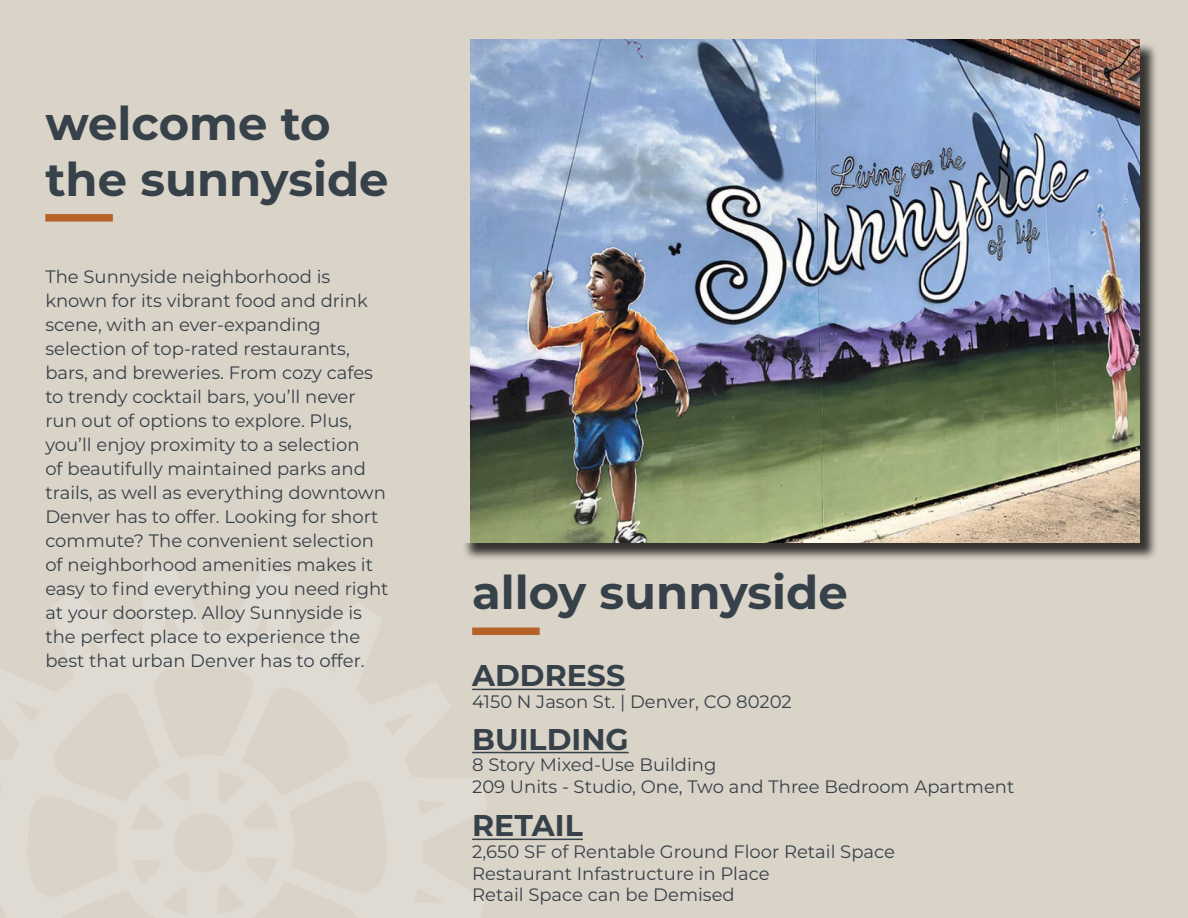
<style>
.page{position:relative;width:1188px;height:918px;background:#dad3c8}
.page>*{position:absolute;margin:0;border:0;box-sizing:border-box;transform-origin:0 0}
.t1{font:700 46.5px/55.8px "Montserrat";color:#37414a}
.t2{font:700 30px "Montserrat";color:#37414a}
.t3{font:18px/24px "Montserrat";color:#37414a}
</style>
<div class="page">
<div style="left:462px;top:42px;width:696px;height:519px;background:#000;opacity:.75"></div>
<img style="left:471px;top:40px;width:668px;height:502px">
<div style="left:45px;top:214px;width:68px;height:8px;background:#b76229"></div>
<hr style="left:472px;top:689px;width:153px;height:1px;background:#37414a">
<div style="left:472px;top:628px;width:68px;height:7px;background:#b76229"></div>
<hr style="left:472px;top:839px;width:111px;height:1px;background:#37414a">
<hr style="left:472px;top:752px;width:157px;height:1px;background:#37414a">
<h1 class="t1" style="left:45px;top:94px;width:345px">welcome to the sunnyside</h1>
<p class="t3" style="left:45px;top:264px;width:345px">The Sunnyside neighborhood is known for its vibrant food and drink scene, with an ever-expanding selection of top-rated restaurants, bars, and breweries. From cozy cafes to trendy cocktail bars, you’ll never run out of options to explore. Plus, you’ll enjoy proximity to a selection<br>of beautifully maintained parks and trails, as well as everything downtown Denver has to offer. Looking for short commute? The convenient selection of neighborhood amenities makes it easy to find everything you need right at your doorstep. Alloy Sunnyside is the perfect place to experience the best that urban Denver has to offer.</p>
<h1 class="t1" style="left:472px;top:563px;width:377px">alloy sunnyside</h1>
<h2 class="t2" style="left:472px;top:654px;width:154px">ADDRESS</h2>
<p class="t3" style="left:472px;top:689px;width:321px">4150 N Jason St. | Denver, CO 80202</p>
<h2 class="t2" style="left:472px;top:717px;width:158px">BUILDING</h2>
<p class="t3" style="left:472px;top:753px;width:544px;line-height:21.6px">8 Story Mixed-Use Building<br>209 Units - Studio, One, Two and Three Bedroom Apartment</p>
<h2 class="t2" style="left:472px;top:804px;width:112px">RETAIL</h2>
<p class="t3" style="left:472px;top:840px;width:424px;line-height:21.6px">2,650 SF of Rentable Ground Floor Retail Space<br>Restaurant Infastructure in Place<br>Retail Space can be Demised</p>
</div>
